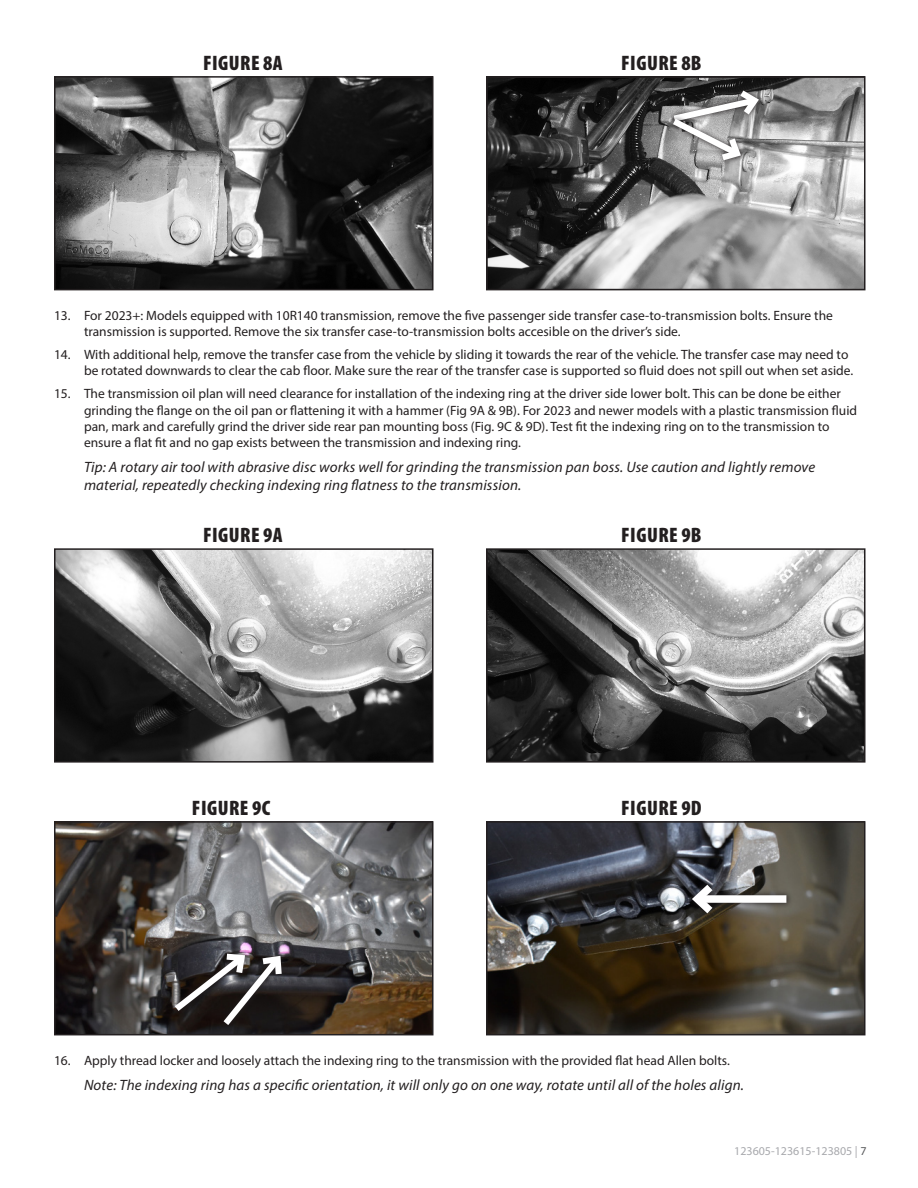
<style>
.page{position:relative;width:918px;height:1188px;background:#fff}
.page>*{position:absolute;margin:0;border:0;box-sizing:border-box;transform-origin:0 0}
.Photo-Caption{font:900 condensed 21px "Myriad Pro";letter-spacing:.02em;color:#231f20}
.Special__-_Note{font:italic 15px/18px "Myriad Pro";letter-spacing:.01em;color:#231f20}
.t1{font:13.5px/16.2px "Myriad Pro";color:#231f20}
.t2{font:12px "Myriad Pro";color:#a8a9ad}
.s1{color:#57585a}
</style>
<div class="page">
<img style="left:57px;top:79px;width:374px;height:208px">
<div style="left:54px;top:76px;width:380px;height:214px;border:2px solid #231f20"></div>
<img style="left:490px;top:80px;width:372px;height:207px">
<svg style="left:763px;top:85px;width:2px;height:43px"></svg>
<svg style="left:668px;top:165px;width:79px;height:2px"></svg>
<svg style="left:666px;top:85px;width:97px;height:80px;background:#949494"></svg>
<div style="left:486px;top:76px;width:380px;height:214px;border:2px solid #231f20"></div>
<img style="left:57px;top:551px;width:374px;height:209px">
<div style="left:54px;top:548px;width:380px;height:215px;border:2px solid #231f20"></div>
<img style="left:489px;top:551px;width:374px;height:209px">
<div style="left:486px;top:548px;width:380px;height:215px;border:2px solid #231f20"></div>
<img style="left:57px;top:824px;width:374px;height:208px">
<div style="left:54px;top:821px;width:380px;height:214px;border:2px solid #231f20"></div>
<img style="left:489px;top:824px;width:374px;height:208px">
<div style="left:486px;top:821px;width:380px;height:214px;border:2px solid #231f20"></div>
<svg style="left:720px;top:880px;width:73px;height:39px;background:#636059"></svg>
<div style="left:697px;top:895px;width:89px;height:8px;background:#fff"></div>
<svg style="left:686px;top:877px;width:34px;height:44px"></svg>
<svg style="left:286px;top:951px;width:2px;height:80px"></svg>
<svg style="left:168px;top:950px;width:118px;height:82px;background:#464243"></svg>
<p class="Photo-Caption" style="left:203px;top:49px;width:81px">FIGURE 8A</p>
<p class="Photo-Caption" style="left:621px;top:49px;width:82px">FIGURE 8B</p>
<p class="t1" style="left:84px;top:307px;width:750px;text-indent:-30px">13. For 2023+: Models equipped with 10R140 transmission, remove the five passenger side transfer case-to-transmission bolts. Ensure the transmission is supported. Remove the six transfer case-to-transmission bolts accesible on the driver’s side.</p>
<p class="t1" style="left:84px;top:346px;width:771px;text-indent:-30px">14. With additional help, remove the transfer case from the vehicle by sliding it towards the rear of the vehicle. The transfer case may need to be rotated downwards to clear the cab floor. Make sure the rear of the transfer case is supported so fluid does not spill out when set aside.</p>
<p class="t1" style="left:84px;top:386px;width:775px;text-indent:-30px">15. The transmission oil plan will need clearance for installation of the indexing ring at the driver side lower bolt. This can be done be either grinding the flange on the oil pan or flattening it with a hammer (Fig 9A &amp; 9B). For 2023 and newer models with a plastic transmission fluid pan, mark and carefully grind the driver side rear pan mounting boss (Fig. 9C &amp; 9D). Test fit the indexing ring on to the transmission to ensure a flat fit and no gap exists between the transmission and indexing ring.</p>
<p class="Special__-_Note" style="left:84px;top:457px;width:733px">Tip: A rotary air tool with abrasive disc works well for grinding the transmission pan boss. Use caution and lightly remove material, repeatedly checking indexing ring flatness to the transmission.</p>
<p class="Photo-Caption" style="left:203px;top:521px;width:81px">FIGURE 9A</p>
<p class="Photo-Caption" style="left:621px;top:521px;width:82px">FIGURE 9B</p>
<p class="Photo-Caption" style="left:192px;top:794px;width:80px">FIGURE 9C</p>
<p class="Photo-Caption" style="left:621px;top:794px;width:82px">FIGURE 9D</p>
<p class="t1" style="left:54px;top:1052px;width:677px">16. Apply thread locker and loosely attach the indexing ring to the transmission with the provided flat head Allen bolts.</p>
<p class="Special__-_Note" style="left:84px;top:1076px;width:662px">Note: The indexing ring has a specific orientation, it will only go on one way, rotate until all of the holes align.</p>
<p class="t2" style="left:734px;top:1143px;width:134px">123605-123615-123805 | <span class="s1">7</span></p>
</div>
